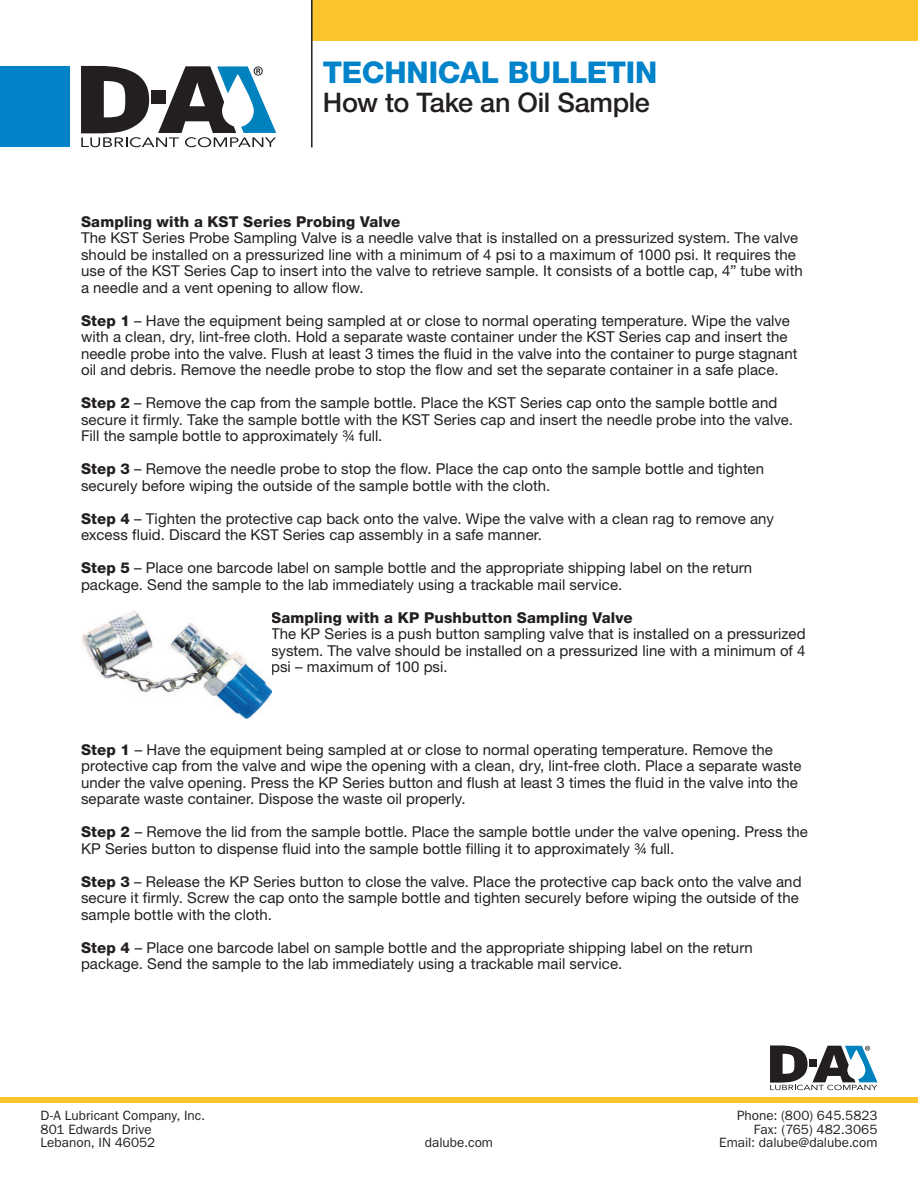
<style>
.page{position:relative;width:918px;height:1188px;background:#fff}
.page>*{position:absolute;margin:0;border:0;box-sizing:border-box;transform-origin:0 0}
.t1{font:800 30px "Helvetica Neue LT Std";letter-spacing:-.01em;color:#0083ca}
.t2{font:500 27px "Helvetica Neue LT Std";letter-spacing:-.015em;color:#231f20}
.t3{font:15px/16.5px "Helvetica Neue LT Std";letter-spacing:.005em;color:#231f20}
.t4{font:800 15px "Helvetica Neue LT Std";letter-spacing:.01em;color:#231f20}
.t5{font:13.5px/13.5px "ITC Franklin Gothic Std";color:#231f20}
.s1{font-weight:800}
</style>
<div class="page">
<div style="left:0;top:67px;width:69px;height:80px;background:#0083ca"></div>
<svg style="left:81px;top:66px;width:195px;height:81px"></svg>
<div style="left:312px;top:0;width:606px;height:40px;background:#fec42e"></div>
<hr style="left:311px;top:0;width:2px;height:147px;background:#231f20">
<div style="left:0;top:1097px;width:918px;height:5px;background:#fec42e"></div>
<svg style="left:770px;top:1045px;width:108px;height:45px"></svg>
<img style="left:81px;top:610px;width:190px;height:109px">
<h1 class="t1" style="left:323px;top:55px;width:336px">TECHNICAL BULLETIN</h1>
<h2 class="t2" style="left:323px;top:86px;width:329px">How to Take an Oil Sample</h2>
<p class="t4" style="left:81px;top:212px;width:321px">Sampling with a KST Series Probing Valve</p>
<p class="t3" style="left:81px;top:229px;width:723px">The KST Series Probe Sampling Valve is a needle valve that is installed on a pressurized system. The valve should be installed on a pressurized line with a minimum of 4 psi to a maximum of 1000 psi. It requires the use of the KST Series Cap to insert into the valve to retrieve sample. It consists of a bottle cap, 4” tube with a needle and a vent opening to allow flow.</p>
<p class="t3" style="left:81px;top:312px;width:718px"><span class="s1">Step 1</span> – Have the equipment being sampled at or close to normal operating temperature. Wipe the valve with a clean, dry, lint-free cloth. Hold a separate waste container under the KST Series cap and insert the needle probe into the valve. Flush at least 3 times the fluid in the valve into the container to purge stagnant oil and debris. Remove the needle probe to stop the flow and set the separate container in a safe place.</p>
<p class="t3" style="left:81px;top:394px;width:713px"><span class="s1">Step 2</span> – Remove the cap from the sample bottle. Place the KST Series cap onto the sample bottle and secure it firmly. Take the sample bottle with the KST Series cap and insert the needle probe into the valve.<br>Fill the sample bottle to approximately ¾ full.</p>
<p class="t3" style="left:81px;top:460px;width:685px"><span class="s1">Step 3</span> – Remove the needle probe to stop the flow. Place the cap onto the sample bottle and tighten securely before wiping the outside of the sample bottle with the cloth.</p>
<p class="t3" style="left:81px;top:510px;width:694px"><span class="s1">Step 4</span> – Tighten the protective cap back onto the valve. Wipe the valve with a clean rag to remove any excess fluid. Discard the KST Series cap assembly in a safe manner.</p>
<p class="t3" style="left:81px;top:559px;width:673px"><span class="s1">Step 5</span> – Place one barcode label on sample bottle and the appropriate shipping label on the return package. Send the sample to the lab immediately using a trackable mail service.</p>
<p class="t4" style="left:271px;top:608px;width:363px">Sampling with a KP Pushbutton Sampling Valve</p>
<p class="t3" style="left:271px;top:625px;width:536px;text-align:justify">The KP Series is a push button sampling valve that is installed on a pressurized system. The valve should be installed on a pressurized line with a minimum of 4 psi – maximum of 100 psi.</p>
<p class="t3" style="left:81px;top:741px;width:722px"><span class="s1">Step 1</span> – Have the equipment being sampled at or close to normal operating temperature. Remove the protective cap from the valve and wipe the opening with a clean, dry, lint-free cloth. Place a separate waste under the valve opening. Press the KP Series button and flush at least 3 times the fluid in the valve into the separate waste container. Dispose the waste oil properly.</p>
<p class="t3" style="left:81px;top:823px;width:728px"><span class="s1">Step 2</span> – Remove the lid from the sample bottle. Place the sample bottle under the valve opening. Press the<br>KP Series button to dispense fluid into the sample bottle filling it to approximately ¾ full.</p>
<p class="t3" style="left:81px;top:873px;width:722px"><span class="s1">Step 3</span> – Release the KP Series button to close the valve. Place the protective cap back onto the valve and secure it firmly. Screw the cap onto the sample bottle and tighten securely before wiping the outside of the sample bottle with the cloth.</p>
<p class="t3" style="left:81px;top:939px;width:673px"><span class="s1">Step 4</span> – Place one barcode label on sample bottle and the appropriate shipping label on the return package. Send the sample to the lab immediately using a trackable mail service.</p>
<p class="t5" style="left:40px;top:1109px;width:166px">D-A Lubricant Company, Inc.<br>801 Edwards Drive<br>Lebanon, IN 46052</p>
<p class="t5" style="left:737px;top:1109px;width:142px;text-align:right">Phone: (800) 645.5823<br>Fax: (765) 482.3065</p>
<p class="t5" style="left:425px;top:1136px;width:70px">dalube.com</p>
<p class="t5" style="left:719px;top:1136px;width:160px">Email: dalube@dalube.com</p>
</div>
